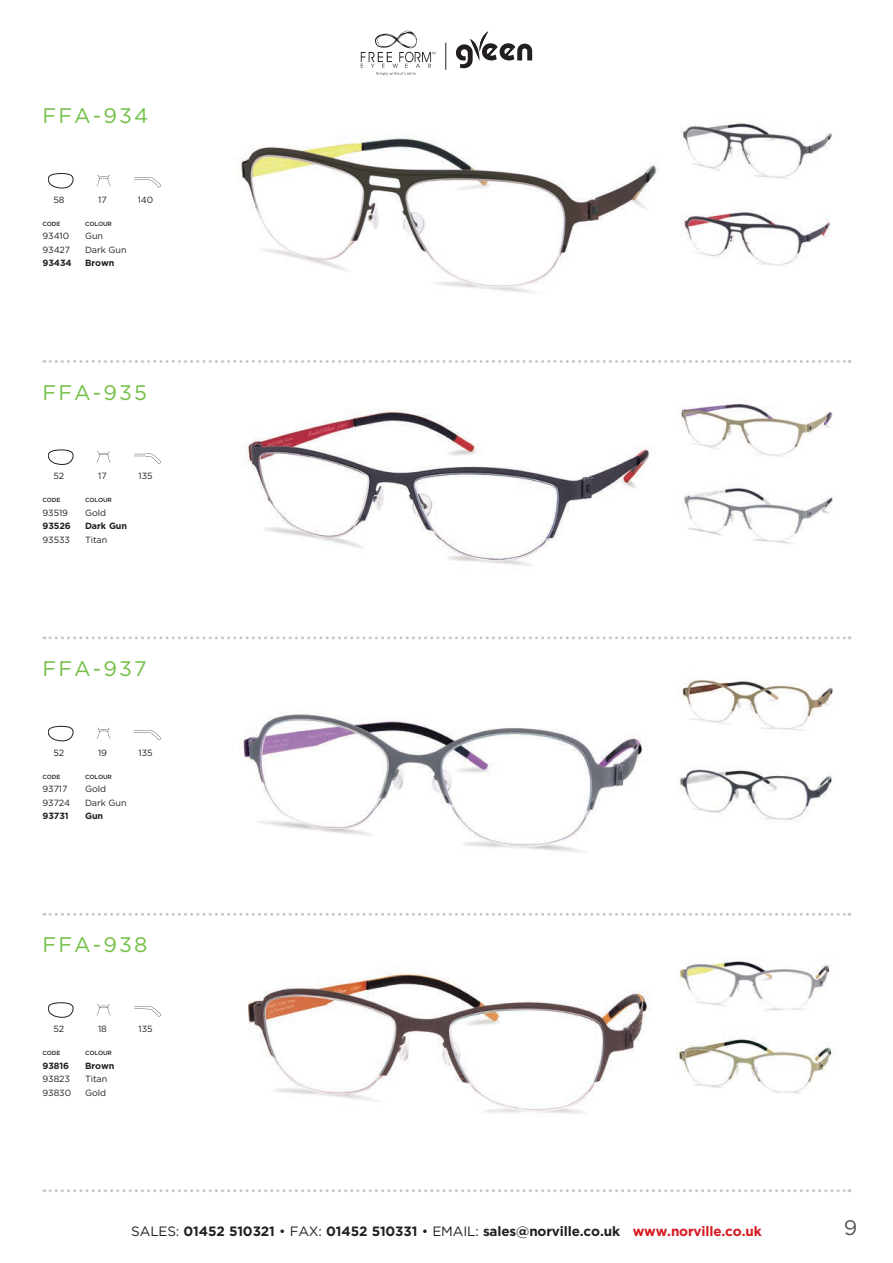
<style>
.page{position:relative;width:893px;height:1263px;background:#fff}
.page>*{position:absolute;margin:0;border:0;box-sizing:border-box;transform-origin:0 0}
.Frame_name_Green{font:21px "Gotham";letter-spacing:.1em;color:#71bf44}
.Frame_name_Green-2{font:21px "Gotham";color:#57585a}
.Body_copy_sans{font:700 13.5px "Gotham";letter-spacing:-.01em;color:#231f20}
.Code___colour{font:9px "Gotham";letter-spacing:-.01em;color:#231f20}
.Code___colour_Bold{font:700 9px "Gotham";letter-spacing:-.01em;color:#231f20}
.Measurements{font:9px "Gotham";letter-spacing:-.01em;color:#231f20}
.Code___colour_Header{font:500 6px "Gotham";letter-spacing:-.01em;color:#231f20}
.s1{font-weight:400}
.s2{color:#d7171f}
</style>
<div class="page">
<svg style="left:44px;top:360px;width:806px;height:3px"></svg>
<svg style="left:44px;top:913px;width:806px;height:3px"></svg>
<svg style="left:44px;top:636px;width:806px;height:3px"></svg>
<svg style="left:44px;top:1189px;width:806px;height:3px"></svg>
<svg style="left:456px;top:31px;width:76px;height:37px"></svg>
<svg style="left:361px;top:31px;width:75px;height:45px"></svg>
<svg style="left:445px;top:43px;width:1px;height:27px"></svg>
<img style="left:248px;top:972px;width:403px;height:142px">
<img style="left:677px;top:958px;width:156px;height:136px">
<svg style="left:48px;top:1002px;width:26px;height:16px"></svg>
<svg style="left:134px;top:1006px;width:27px;height:11px"></svg>
<svg style="left:96px;top:1004px;width:15px;height:12px"></svg>
<img style="left:221px;top:638px;width:451px;height:214px">
<img style="left:679px;top:678px;width:154px;height:143px">
<svg style="left:48px;top:726px;width:26px;height:15px"></svg>
<svg style="left:134px;top:730px;width:27px;height:10px"></svg>
<svg style="left:96px;top:727px;width:15px;height:12px"></svg>
<img style="left:241px;top:411px;width:409px;height:155px">
<img style="left:677px;top:402px;width:156px;height:142px">
<svg style="left:48px;top:450px;width:26px;height:15px"></svg>
<svg style="left:134px;top:453px;width:27px;height:11px"></svg>
<svg style="left:96px;top:451px;width:15px;height:12px"></svg>
<img style="left:240px;top:137px;width:417px;height:156px">
<img style="left:681px;top:123px;width:151px;height:143px">
<svg style="left:48px;top:173px;width:26px;height:15px"></svg>
<svg style="left:134px;top:177px;width:27px;height:10px"></svg>
<svg style="left:96px;top:175px;width:15px;height:12px"></svg>
<p class="Frame_name_Green" style="left:43px;top:102px;width:107px">FFA-934</p>
<p class="Measurements" style="left:53px;top:194px;width:13px">58</p>
<p class="Measurements" style="left:98px;top:194px;width:10px">17</p>
<p class="Measurements" style="left:138px;top:194px;width:17px">140</p>
<p class="Code___colour_Header" style="left:43px;top:220px;width:20px">CODE</p>
<p class="Code___colour_Header" style="left:85px;top:220px;width:28px">COLOUR</p>
<p class="Code___colour" style="left:43px;top:230px;width:28px">93410</p>
<p class="Code___colour" style="left:85px;top:230px;width:19px">Gun</p>
<p class="Code___colour" style="left:43px;top:244px;width:29px">93427</p>
<p class="Code___colour" style="left:85px;top:244px;width:43px">Dark Gun</p>
<p class="Code___colour_Bold" style="left:43px;top:257px;width:31px">93434</p>
<p class="Code___colour_Bold" style="left:85px;top:257px;width:31px">Brown</p>
<p class="Frame_name_Green" style="left:43px;top:379px;width:106px">FFA-935</p>
<p class="Measurements" style="left:54px;top:470px;width:12px">52</p>
<p class="Measurements" style="left:98px;top:470px;width:10px">17</p>
<p class="Measurements" style="left:139px;top:470px;width:16px">135</p>
<p class="Code___colour_Header" style="left:43px;top:496px;width:20px">CODE</p>
<p class="Code___colour_Header" style="left:85px;top:496px;width:28px">COLOUR</p>
<p class="Code___colour" style="left:43px;top:507px;width:27px">93519</p>
<p class="Code___colour" style="left:85px;top:507px;width:22px">Gold</p>
<p class="Code___colour_Bold" style="left:43px;top:520px;width:30px">93526</p>
<p class="Code___colour_Bold" style="left:85px;top:520px;width:44px">Dark Gun</p>
<p class="Code___colour" style="left:43px;top:534px;width:29px">93533</p>
<p class="Code___colour" style="left:85px;top:534px;width:24px">Titan</p>
<p class="Frame_name_Green" style="left:43px;top:655px;width:106px">FFA-937</p>
<p class="Measurements" style="left:54px;top:747px;width:12px">52</p>
<p class="Measurements" style="left:98px;top:747px;width:10px">19</p>
<p class="Measurements" style="left:139px;top:747px;width:16px">135</p>
<p class="Code___colour_Header" style="left:43px;top:773px;width:20px">CODE</p>
<p class="Code___colour_Header" style="left:85px;top:773px;width:28px">COLOUR</p>
<p class="Code___colour" style="left:43px;top:783px;width:26px">93717</p>
<p class="Code___colour" style="left:85px;top:783px;width:22px">Gold</p>
<p class="Code___colour" style="left:43px;top:797px;width:29px">93724</p>
<p class="Code___colour" style="left:85px;top:797px;width:43px">Dark Gun</p>
<p class="Code___colour_Bold" style="left:43px;top:810px;width:28px">93731</p>
<p class="Code___colour_Bold" style="left:85px;top:810px;width:20px">Gun</p>
<p class="Frame_name_Green" style="left:43px;top:931px;width:107px">FFA-938</p>
<p class="Measurements" style="left:54px;top:1023px;width:12px">52</p>
<p class="Measurements" style="left:98px;top:1023px;width:10px">18</p>
<p class="Measurements" style="left:139px;top:1023px;width:16px">135</p>
<p class="Code___colour_Header" style="left:43px;top:1049px;width:20px">CODE</p>
<p class="Code___colour_Header" style="left:85px;top:1049px;width:28px">COLOUR</p>
<p class="Code___colour_Bold" style="left:43px;top:1059px;width:28px">93816</p>
<p class="Code___colour_Bold" style="left:85px;top:1059px;width:31px">Brown</p>
<p class="Code___colour" style="left:43px;top:1073px;width:29px">93823</p>
<p class="Code___colour" style="left:85px;top:1073px;width:24px">Titan</p>
<p class="Code___colour" style="left:43px;top:1087px;width:30px">93830</p>
<p class="Code___colour" style="left:85px;top:1087px;width:22px">Gold</p>
<p class="Body_copy_sans" style="left:131px;top:1222px;width:632px"><span class="s1">SALES:</span> 01452 510321 <span class="s1">• FAX:</span> 01452 510331 <span class="s1">• EMAIL:</span> sales@norville.co.uk <span class="s2">www.norville.co.uk</span></p>
<p class="Frame_name_Green-2" style="left:844px;top:1214px;width:15px">9</p>
</div>
